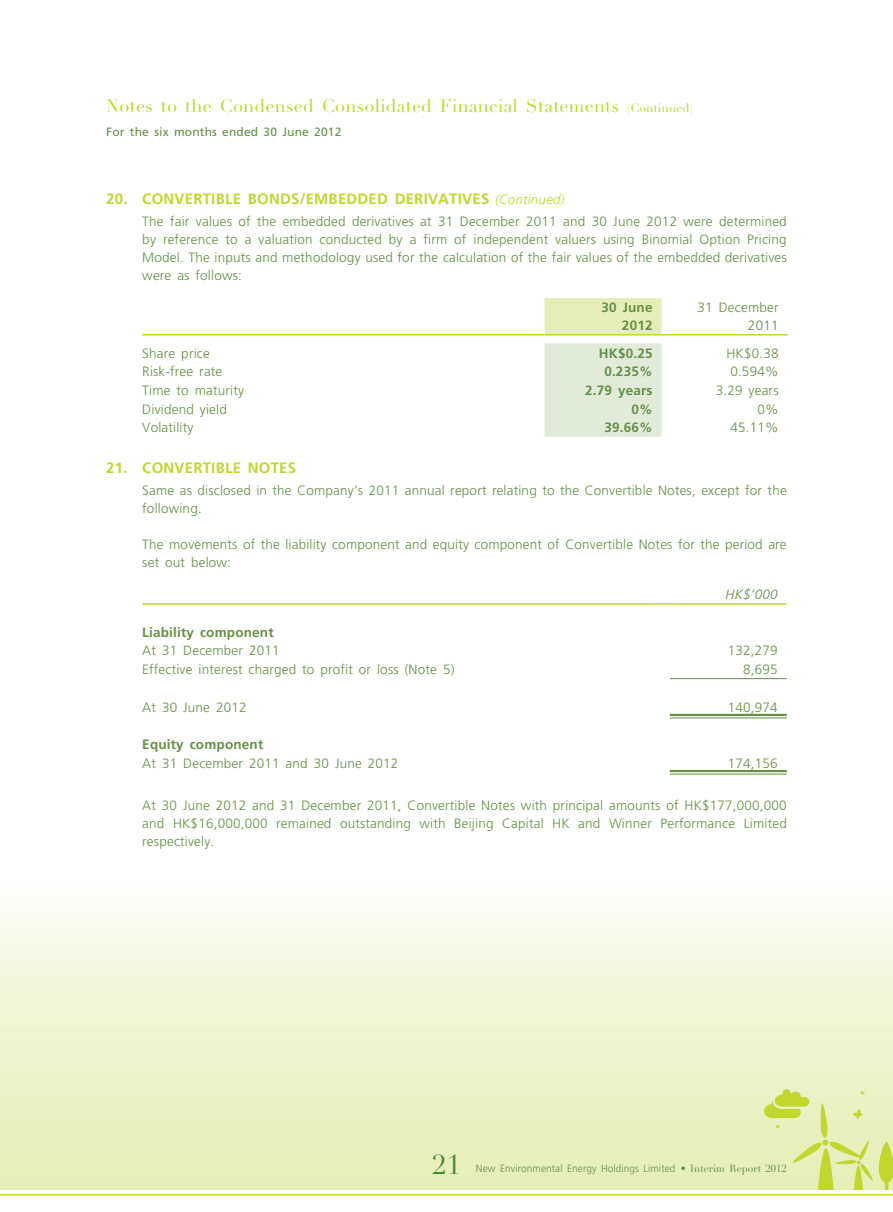
<style>
.page{position:relative;width:893px;height:1212px;background:#fff}
.page>*{position:absolute;margin:0;border:0;box-sizing:border-box;transform-origin:0 0}
.t1{font:27px "Didot LT Std";color:#49882e}
.t2{font:18px "Didot LT Std";letter-spacing:.015em;color:#c1d72f}
._03_H1{font:700 15px "Frutiger LT Std";letter-spacing:.015em;color:#c1d72f}
._12___P2{font:300 13.5px/18px "Frutiger LT Std";letter-spacing:.015em;color:#669046;text-align:justify}
._15_Table_Stub{font:300 13.5px "Frutiger LT Std";letter-spacing:.015em;color:#669046}
._11_P0{font:300 13.5px/18px "Frutiger LT Std";letter-spacing:.015em;color:#669046;text-align:right}
._11_P0-2{font:700 13.5px/18px "Frutiger LT Std";letter-spacing:.015em;color:#669046;text-align:right}
._15_Table_Stub-2{font:700 13.5px "Frutiger LT Std";letter-spacing:.015em;color:#669046}
._31_table_tab_6pt{font:300 13.5px "Frutiger LT Std";letter-spacing:.015em;color:#669046}
._31_table_tab_6pt-2{font:italic 300 13.5px "Frutiger LT Std";color:#669046}
.t3{font:12px "Frutiger LT Std";letter-spacing:.015em;color:#669046}
.t4{font:300 10.5px "Frutiger LT Std";letter-spacing:.015em;color:#669046;scale:.95 1}
.s1{font-size:12px}
.s2{font-weight:300;font-style:italic;font-size:13.5px}
.s3{font-family:"Didot LT Std";font-weight:400}
</style>
<div class="page">
<div style="left:0;top:843px;width:893px;height:369px;background:linear-gradient(to bottom,#fff,#e2ebab)"></div>
<svg style="left:764px;top:1089px;width:129px;height:102px;background:#e0eaa2"></svg>
<div style="left:0;top:1191px;width:893px;height:21px;background:#fff"></div>
<hr style="left:0;top:1194px;width:893px;height:1px;background:#c1d72f">
<div style="left:544px;top:343px;width:118px;height:94px;background:#e2ebda"></div>
<hr style="left:142px;top:334px;width:394px;height:1px;background:#c1d72f">
<svg style="left:536px;top:298px;width:135px;height:37px;background:#e8efbd"></svg>
<hr style="left:671px;top:334px;width:108px;height:1px;background:#c1d72f">
<hr style="left:142px;top:603px;width:519px;height:1px;background:#c1d72f">
<hr style="left:670px;top:603px;width:108px;height:1px;background:#c1d72f">
<hr style="left:670px;top:678px;width:108px;height:1px;background:#669046">
<hr style="left:670px;top:714px;width:108px;height:2px;background:#669046">
<hr style="left:670px;top:717px;width:108px;height:1px;background:#669046">
<svg style="left:778px;top:714px;width:9px;height:4px"></svg>
<hr style="left:670px;top:770px;width:108px;height:2px;background:#669046">
<hr style="left:670px;top:774px;width:108px;height:1px;background:#669046">
<svg style="left:778px;top:770px;width:9px;height:5px"></svg>
<h2 class="t2" style="left:106px;top:95px;width:588px">Notes to the Condensed Consolidated Financial Statements <span class="s1">(Continued)</span></h2>
<p class="t3" style="left:106px;top:125px;width:237px">For the six months ended 30 June 2012</p>
<p class="_03_H1" style="left:106px;top:190px;width:460px">20. CONVERTIBLE BONDS/EMBEDDED DERIVATIVES <span class="s2">(Continued)</span></p>
<p class="_12___P2" style="left:142px;top:213px;width:646px">The fair values of the embedded derivatives at 31 December 2011 and 30 June 2012 were determined by reference to a valuation conducted by a firm of independent valuers using Binomial Option Pricing Model. The inputs and methodology used for the calculation of the fair values of the embedded derivatives were as follows:</p>
<p class="_11_P0-2" style="left:601px;top:299px;width:53px">30 June<br>2012</p>
<p class="_11_P0" style="left:697px;top:299px;width:83px">31 December<br>2011</p>
<p class="_15_Table_Stub" style="left:142px;top:345px;width:69px">Share price</p>
<p class="_11_P0-2" style="left:599px;top:344px;width:55px">HK$0.25</p>
<p class="_11_P0" style="left:726px;top:344px;width:54px">HK$0.38</p>
<p class="_15_Table_Stub" style="left:142px;top:364px;width:82px">Risk-free rate</p>
<p class="_11_P0-2" style="left:604px;top:363px;width:50px">0.235%</p>
<p class="_11_P0" style="left:730px;top:363px;width:50px">0.594%</p>
<p class="_15_Table_Stub" style="left:142px;top:383px;width:103px">Time to maturity</p>
<p class="_11_P0-2" style="left:585px;top:381px;width:69px">2.79 years</p>
<p class="_11_P0" style="left:716px;top:381px;width:64px">3.29 years</p>
<p class="_15_Table_Stub" style="left:142px;top:401px;width:86px">Dividend yield</p>
<p class="_11_P0-2" style="left:631px;top:400px;width:23px">0%</p>
<p class="_11_P0" style="left:757px;top:400px;width:23px">0%</p>
<p class="_15_Table_Stub" style="left:142px;top:420px;width:53px">Volatility</p>
<p class="_11_P0-2" style="left:604px;top:419px;width:50px">39.66%</p>
<p class="_11_P0" style="left:730px;top:419px;width:50px">45.11%</p>
<p class="_03_H1" style="left:106px;top:459px;width:191px">21. CONVERTIBLE NOTES</p>
<p class="_12___P2" style="left:142px;top:482px;width:646px">Same as disclosed in the Company’s 2011 annual report relating to the Convertible Notes, except for the following.</p>
<p class="_12___P2" style="left:142px;top:536px;width:646px">The movements of the liability component and equity component of Convertible Notes for the period are set out below:</p>
<p class="_31_table_tab_6pt-2" style="left:726px;top:587px;width:54px">HK$’000</p>
<p class="_15_Table_Stub-2" style="left:142px;top:624px;width:133px">Liability component</p>
<p class="_15_Table_Stub" style="left:142px;top:643px;width:139px">At 31 December 2011</p>
<p class="_31_table_tab_6pt" style="left:728px;top:643px;width:51px">132,279</p>
<p class="_15_Table_Stub" style="left:142px;top:662px;width:314px">Effective interest charged to profit or loss (Note 5)</p>
<p class="_31_table_tab_6pt" style="left:743px;top:662px;width:36px">8,695</p>
<p class="_15_Table_Stub" style="left:142px;top:699px;width:106px">At 30 June 2012</p>
<p class="_31_table_tab_6pt" style="left:728px;top:699px;width:51px">140,974</p>
<p class="_15_Table_Stub-2" style="left:142px;top:736px;width:122px">Equity component</p>
<p class="_15_Table_Stub" style="left:142px;top:755px;width:258px">At 31 December 2011 and 30 June 2012</p>
<p class="_31_table_tab_6pt" style="left:728px;top:755px;width:51px">174,156</p>
<p class="_12___P2" style="left:142px;top:797px;width:646px">At 30 June 2012 and 31 December 2011, Convertible Notes with principal amounts of HK$177,000,000 and HK$16,000,000 remained outstanding with Beijing Capital HK and Winner Performance Limited respectively.</p>
<h1 class="t1" style="left:432px;top:1149px;width:30px">21</h1>
<p class="t4" style="left:476px;top:1163px;width:329px">New Environmental Energy Holdings Limited <span class="s3">• Interim Report 2012</span></p>
</div>
